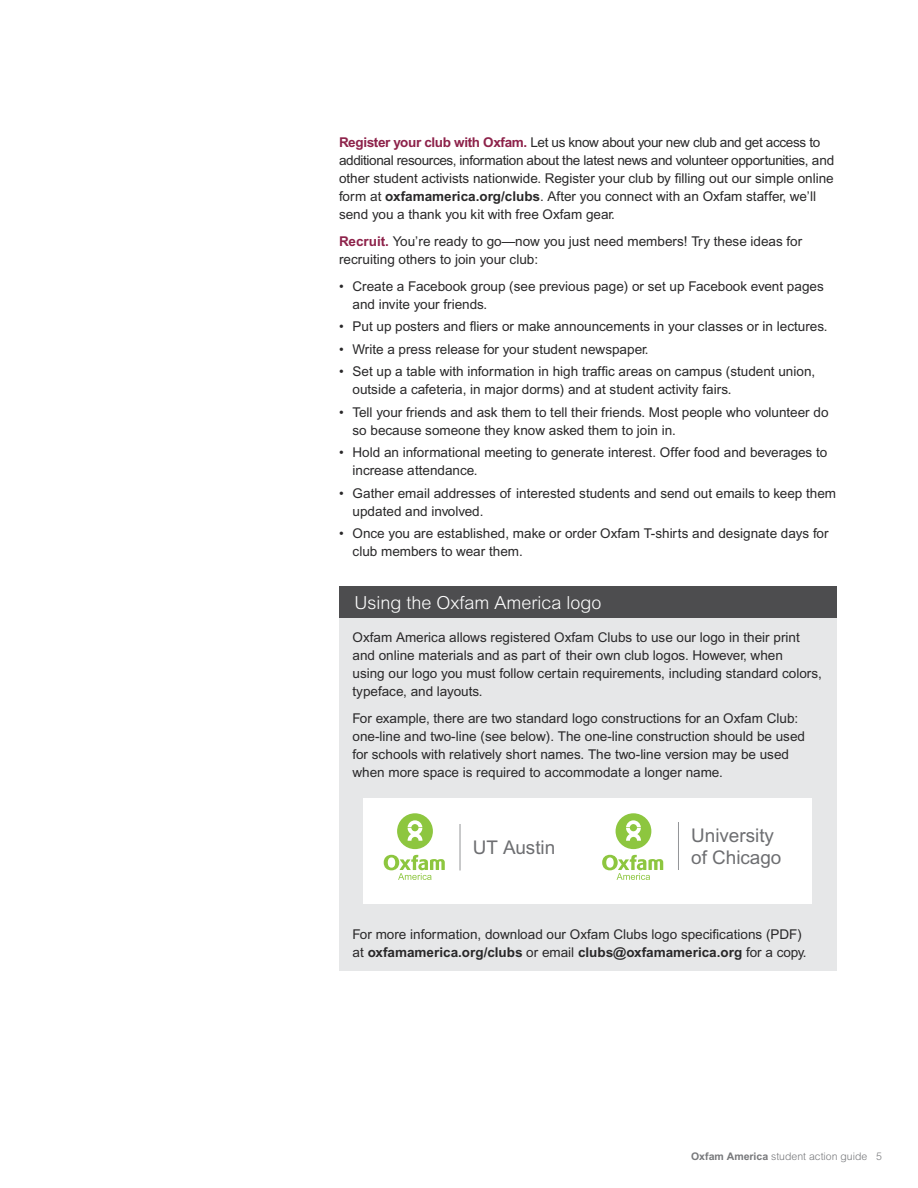
<style>
.page{position:relative;width:918px;height:1188px;background:#fff}
.page>*{position:absolute;margin:0;border:0;box-sizing:border-box;transform-origin:0 0}
.t1{font:18.9px/21.6px "Arial";color:#6d6e71}
.t2{font:300 18px "Arial";color:#fff}
.t3{font:13.5px/18px "Arial";color:#292829}
.t4{font:300 10.5px "Arial";color:#77787b}
.s1{font-weight:700;color:#8d224a}
.s2{font-weight:700}
</style>
<div class="page">
<div style="left:339px;top:586px;width:498px;height:37px;background:#4d4d4f"></div>
<div style="left:339px;top:618px;width:498px;height:353px;background:#e6e7e8"></div>
<div style="left:364px;top:798px;width:448px;height:105px;background:#fff"></div>
<hr style="left:460px;top:824px;width:1px;height:46px;background:#939598">
<svg style="left:397px;top:813px;width:36px;height:36px"></svg>
<svg style="left:384px;top:855px;width:61px;height:25px"></svg>
<svg style="left:602px;top:855px;width:61px;height:25px"></svg>
<hr style="left:678px;top:822px;width:1px;height:48px;background:#939598">
<svg style="left:616px;top:813px;width:35px;height:36px"></svg>
<p class="t3" style="left:339px;top:133px;width:497px"><span class="s1">Register your club with Oxfam.</span> Let us know about your new club and get access to additional resources, information about the latest news and volunteer opportunities, and other student activists nationwide. Register your club by filling out our simple online form at <span class="s2">oxfamamerica.org/clubs</span>. After you connect with an Oxfam staffer, we’ll send you a thank you kit with free Oxfam gear.</p>
<p class="t3" style="left:339px;top:232px;width:465px"><span class="s1">Recruit.</span> You’re ready to go—now you just need members! Try these ideas for recruiting others to join your club:</p>
<p class="t3" style="left:352px;top:277px;width:473px;text-indent:-14px">• Create a Facebook group (see previous page) or set up Facebook event pages and invite your friends.</p>
<p class="t3" style="left:339px;top:317px;width:490px">• Put up posters and fliers or make announcements in your classes or in lectures.</p>
<p class="t3" style="left:339px;top:340px;width:311px">• Write a press release for your student newspaper.</p>
<p class="t3" style="left:352px;top:362px;width:464px;text-indent:-14px">• Set up a table with information in high traffic areas on campus (student union, outside a cafeteria, in major dorms) and at student activity fairs.</p>
<p class="t3" style="left:352px;top:403px;width:478px;text-indent:-14px">• Tell your friends and ask them to tell their friends. Most people who volunteer do so because someone they know asked them to join in.</p>
<p class="t3" style="left:352px;top:443px;width:476px;text-indent:-14px">• Hold an informational meeting to generate interest. Offer food and beverages to increase attendance.</p>
<p class="t3" style="left:352px;top:484px;width:485px;text-indent:-14px">• Gather email addresses of interested students and send out emails to keep them updated and involved.</p>
<p class="t3" style="left:352px;top:524px;width:478px;text-indent:-14px">• Once you are established, make or order Oxfam T-shirts and designate days for club members to wear them.</p>
<h2 class="t2" style="left:354px;top:593px;width:249px">Using the Oxfam America logo</h2>
<p class="t3" style="left:352px;top:629px;width:471px">Oxfam America allows registered Oxfam Clubs to use our logo in their print and online materials and as part of their own club logos. However, when<br>using our logo you must follow certain requirements, including standard colors, typeface, and layouts.</p>
<p class="t3" style="left:352px;top:710px;width:454px">For example, there are two standard logo constructions for an Oxfam Club: one-line and two-line (see below). The one-line construction should be used for schools with relatively short names. The two-line version may be used when more space is required to accommodate a longer name.</p>
<h1 class="t1" style="left:473px;top:836px;width:84px">UT Austin</h1>
<h1 class="t1" style="left:691px;top:825px;width:92px">University of Chicago</h1>
<p class="t3" style="left:352px;top:926px;width:456px">For more information, download our Oxfam Clubs logo specifications (PDF) at <span class="s2">oxfamamerica.org/clubs</span> or email <span class="s2">clubs@oxfamamerica.org</span> for a copy.</p>
<p class="t4" style="left:691px;top:1151px;width:192px"><span class="s2">Oxfam America</span> student action guide 5</p>
</div>
